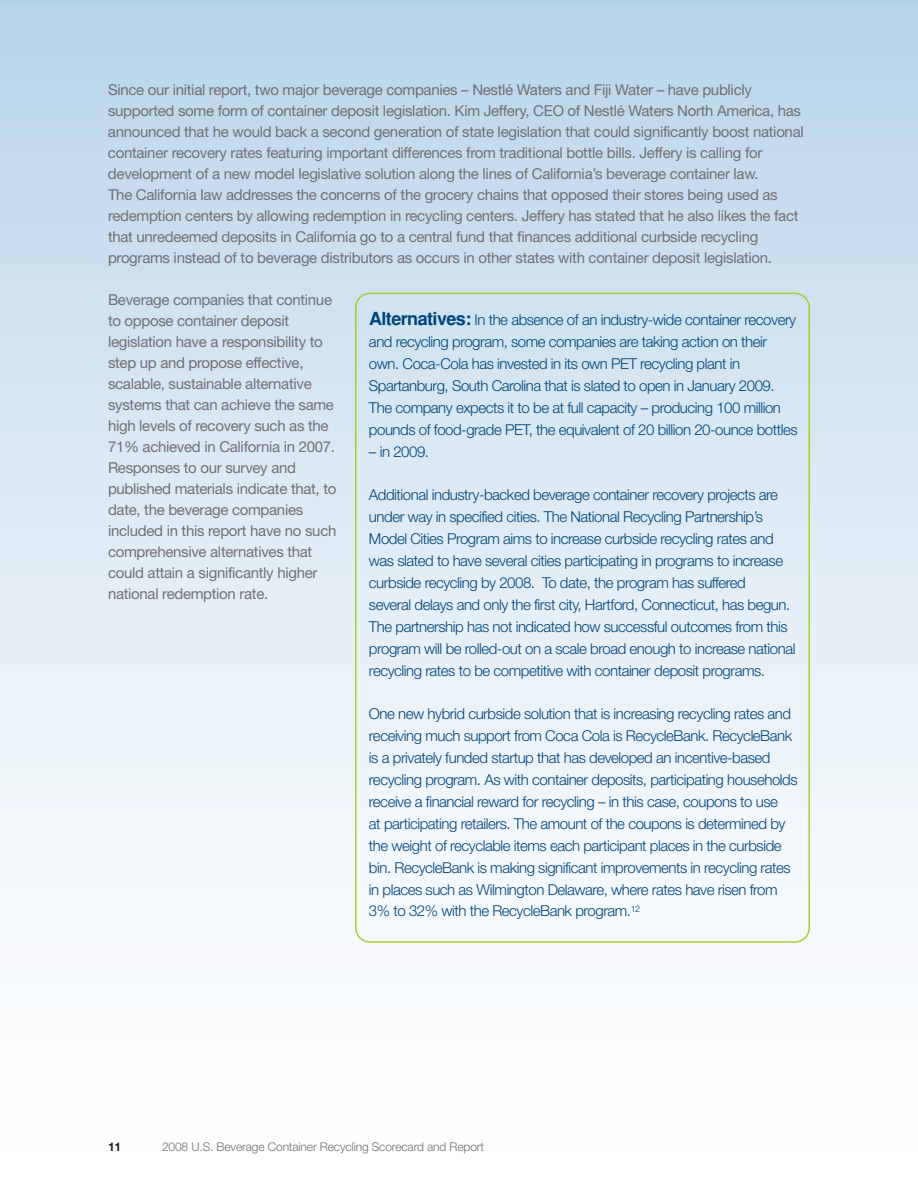
<style>
.page{position:relative;width:918px;height:1188px;background:#fff}
.page>*{position:absolute;margin:0;border:0;box-sizing:border-box;transform-origin:0 0}
.t1{font:300 15px/21.9px "Helvetica Neue";letter-spacing:-.03em;color:#00447b}
.t2{font:15px/21px "Helvetica Neue";letter-spacing:-.02em;color:#717074}
.t3{font:300 12px "Helvetica Neue";letter-spacing:-.01em;color:#717074}
.t4{font:700 12px "Helvetica Neue";color:#231f20}
.s1{font-family:"Helvetica";font-weight:700;font-size:18px}
</style>
<div class="page">
<svg style="left:355px;top:293px;width:455px;height:650px"></svg>
<p class="t2" style="left:108px;top:79px;width:697px">Since our initial report, two major beverage companies – Nestlé Waters and Fiji Water – have publicly supported some form of container deposit legislation. Kim Jeffery, CEO of Nestlé Waters North America, has announced that he would back a second generation of state legislation that could significantly boost national container recovery rates featuring important differences from traditional bottle bills. Jeffery is calling for development of a new model legislative solution along the lines of California’s beverage container law.<br>The California law addresses the concerns of the grocery chains that opposed their stores being used as redemption centers by allowing redemption in recycling centers. Jeffery has stated that he also likes the fact that unredeemed deposits in California go to a central fund that finances additional curbside recycling programs instead of to beverage distributors as occurs in other states with container deposit legislation.</p>
<p class="t2" style="left:108px;top:289px;width:230px">Beverage companies that continue to oppose container deposit legislation have a responsibility to step up and propose effective, scalable, sustainable alternative systems that can achieve the same high levels of recovery such as the 71% achieved in California in 2007.<br>Responses to our survey and published materials indicate that, to date, the beverage companies included in this report have no such comprehensive alternatives that could attain a significantly higher national redemption rate.</p>
<p class="t1" style="left:369px;top:309px;width:430px"><span class="s1">Alternatives:</span> In the absence of an industry-wide container recovery and recycling program, some companies are taking action on their own. Coca-Cola has invested in its own PET recycling plant in Spartanburg, South Carolina that is slated to open in January 2009.<br>The company expects it to be at full capacity – producing 100 million pounds of food-grade PET, the equivalent of 20 billion 20-ounce bottles</p>
<p class="t1" style="left:369px;top:440px;width:62px">– in 2009.</p>
<p class="t1" style="left:369px;top:484px;width:428px">Additional industry-backed beverage container recovery projects are under way in specified cities. The National Recycling Partnership’s Model Cities Program aims to increase curbside recycling rates and was slated to have several cities participating in programs to increase curbside recycling by 2008. To date, the program has suffered<br>several delays and only the first city, Hartford, Connecticut, has begun.<br>The partnership has not indicated how successful outcomes from this program will be rolled-out on a scale broad enough to increase national recycling rates to be competitive with container deposit programs.</p>
<p class="t1" style="left:369px;top:703px;width:430px">One new hybrid curbside solution that is increasing recycling rates and receiving much support from Coca Cola is RecycleBank. RecycleBank is a privately funded startup that has developed an incentive-based recycling program. As with container deposits, participating households receive a financial reward for recycling – in this case, coupons to use<br>at participating retailers. The amount of the coupons is determined by the weight of recyclable items each participant places in the curbside bin. RecycleBank is making significant improvements in recycling rates in places such as Wilmington Delaware, where rates have risen from 3% to 32% with the RecycleBank program.<sup>12</sup></p>
<p class="t4" style="left:108px;top:1139px;width:15px">11</p>
<p class="t3" style="left:162px;top:1139px;width:324px">2008 U.S. Beverage Container Recycling Scorecard and Report</p>
</div>
